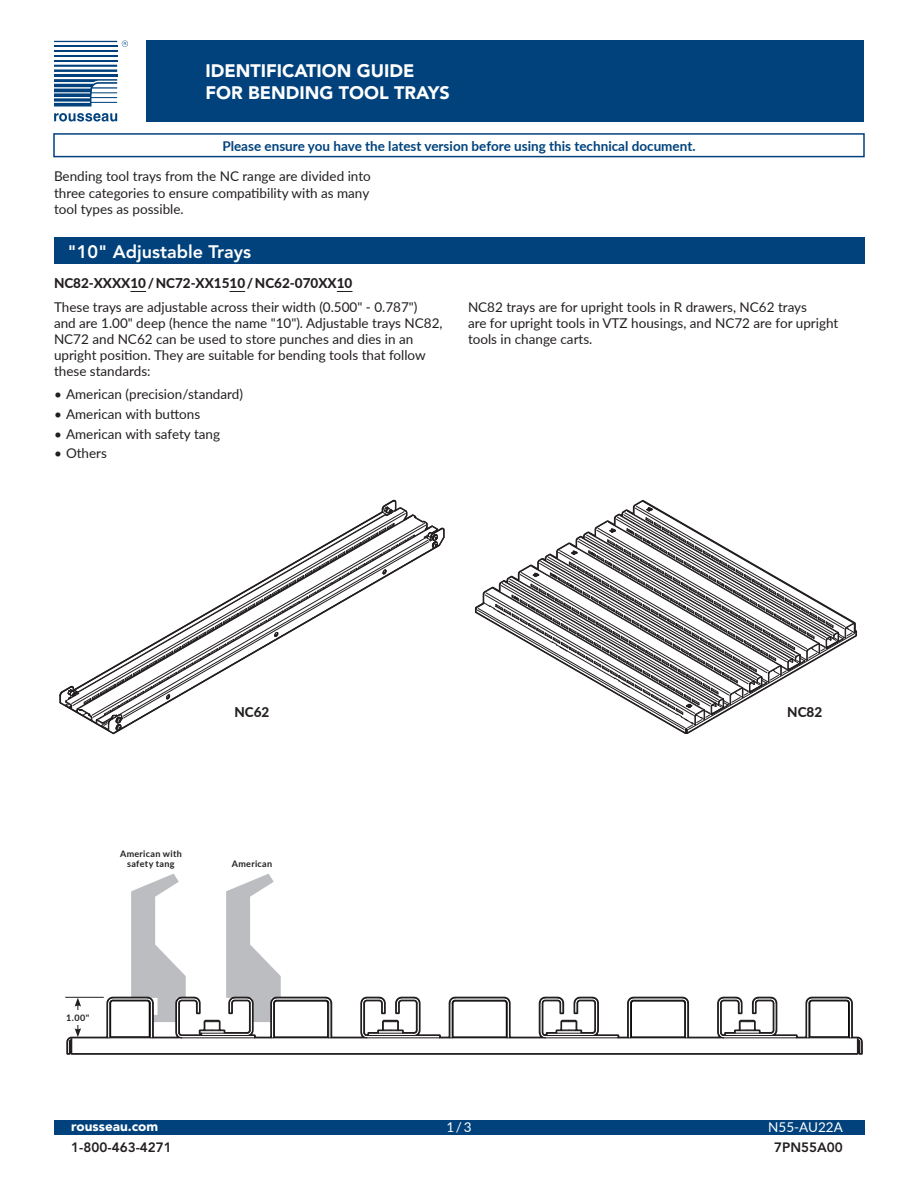
<style>
.page{position:relative;width:918px;height:1188px;background:#fff}
.page>*{position:absolute;margin:0;border:0;box-sizing:border-box;transform-origin:0 0}
.Titre{font:900 18px/21.6px "Avenir LT Std";color:#fff}
.Intertitres{font:800 18px "Avenir LT Std";color:#fff}
.Texte_courant{font:13.5px/16.2px "Lato";color:#231f20}
.Mise_en_guarde{font:700 13.5px "Lato";color:#01427c}
.Texte_courant-2{font:800 13.5px "Lato";color:#231f20}
.t1{font:800 13.5px "Avenir LT Std";color:#231f20}
.t2{font:13.5px "Lato";color:#fff}
.t3{font:900 13.5px "Avenir LT Std";color:#fff}
.Texte_Courant_Centré{font:800 13.5px "Lato";color:#231f20}
.Explications_centrée{font:700 9px/10.8px "Lato";letter-spacing:.035em;color:#231f20;text-align:center}
</style>
<div class="page">
<div style="left:54px;top:1120px;width:810px;height:15px;background:#01427c"></div>
<div style="left:147px;top:40px;width:717px;height:82px;background:#01427c"></div>
<hr style="left:54px;top:41px;width:63px;height:1px;background:#01427c">
<hr style="left:54px;top:46px;width:63px;height:1px;background:#01427c">
<hr style="left:54px;top:50px;width:63px;height:2px;background:#01427c">
<hr style="left:54px;top:55px;width:63px;height:2px;background:#01427c">
<hr style="left:54px;top:60px;width:63px;height:2px;background:#01427c">
<svg style="left:54px;top:79px;width:63px;height:28px"></svg>
<hr style="left:54px;top:74px;width:63px;height:3px;background:#01427c">
<svg style="left:54px;top:65px;width:63px;height:7px"></svg>
<svg style="left:54px;top:113px;width:63px;height:9px"></svg>
<svg style="left:122px;top:41px;width:6px;height:6px"></svg>
<svg style="left:60px;top:500px;width:385px;height:234px"></svg>
<svg style="left:475px;top:501px;width:382px;height:233px"></svg>
<svg style="left:66px;top:996px;width:797px;height:59px"></svg>
<hr style="left:688px;top:1003px;width:1px;height:35px;background:#231f20">
<hr style="left:724px;top:1038px;width:72px;height:1px;background:#231f20">
<hr style="left:724px;top:1035px;width:72px;height:1px;background:#231f20">
<hr style="left:545px;top:1038px;width:73px;height:1px;background:#231f20">
<hr style="left:545px;top:1035px;width:73px;height:1px;background:#231f20">
<hr style="left:367px;top:1038px;width:73px;height:1px;background:#231f20">
<hr style="left:367px;top:1035px;width:73px;height:1px;background:#231f20">
<svg style="left:718px;top:998px;width:59px;height:40px"></svg>
<svg style="left:540px;top:998px;width:59px;height:40px"></svg>
<svg style="left:361px;top:998px;width:59px;height:40px"></svg>
<hr style="left:72px;top:1038px;width:36px;height:1px;background:#231f20">
<svg style="left:107px;top:874px;width:225px;height:165px"></svg>
<hr style="left:274px;top:1038px;width:55px;height:1px;background:#231f20">
<hr style="left:331px;top:1038px;width:36px;height:1px;background:#231f20">
<svg style="left:439px;top:998px;width:71px;height:41px"></svg>
<hr style="left:452px;top:1038px;width:55px;height:1px;background:#231f20">
<hr style="left:509px;top:1038px;width:36px;height:1px;background:#231f20">
<svg style="left:618px;top:998px;width:70px;height:41px"></svg>
<hr style="left:631px;top:1038px;width:55px;height:1px;background:#231f20">
<hr style="left:688px;top:1038px;width:36px;height:1px;background:#231f20">
<hr style="left:72px;top:1053px;width:785px;height:1px;background:#231f20">
<svg style="left:796px;top:998px;width:66px;height:56px"></svg>
<svg style="left:67px;top:998px;width:14px;height:56px"></svg>
<hr style="left:65px;top:997px;width:39px;height:1px;background:#231f20">
<div style="left:66px;top:1010px;width:24px;height:14px;background:#fff"></div>
<div style="left:53px;top:133px;width:812px;height:24px;border:2px solid #01427c"></div>
<div style="left:54px;top:237px;width:811px;height:27px;background:#01427c"></div>
<svg style="left:130px;top:291px;width:16px;height:1px"></svg>
<svg style="left:230px;top:291px;width:15px;height:1px"></svg>
<svg style="left:337px;top:291px;width:15px;height:1px"></svg>
<p class="Titre" style="left:206px;top:60px;width:246px">IDENTIFICATION GUIDE<br>FOR BENDING TOOL TRAYS</p>
<p class="Mise_en_guarde" style="left:222px;top:136px;width:475px">Please ensure you have the latest version before using this technical document.</p>
<p class="Texte_courant" style="left:54px;top:168px;width:318px;text-align:justify">Bending tool trays from the NC range are divided into three categories to ensure compatibility with as many tool types as possible.</p>
<p class="Intertitres" style="left:68px;top:241px;width:185px">"10" Adjustable Trays</p>
<p class="Texte_courant-2" style="left:54px;top:273px;width:300px">NC82-XXXX10 / NC72-XX1510 / NC62-070XX10</p>
<p class="Texte_courant" style="left:54px;top:298px;width:390px">These trays are adjustable across their width (0.500" - 0.787") and are 1.00" deep (hence the name "10"). Adjustable trays NC82, NC72 and NC62 can be used to store punches and dies in an upright position. They are suitable for bending tools that follow these standards:</p>
<p class="Texte_courant" style="left:54px;top:386px;width:191px">• American (precision/standard)</p>
<p class="Texte_courant" style="left:54px;top:405px;width:148px">• American with buttons</p>
<p class="Texte_courant" style="left:54px;top:425px;width:168px">• American with safety tang</p>
<p class="Texte_courant" style="left:54px;top:445px;width:54px">• Others</p>
<p class="Texte_courant" style="left:468px;top:298px;width:372px">NC82 trays are for upright tools in R drawers, NC62 trays<br>are for upright tools in VTZ housings, and NC72 are for upright tools in change carts.</p>
<p class="Texte_Courant_Centré" style="left:235px;top:702px;width:36px">NC62</p>
<p class="Texte_Courant_Centré" style="left:787px;top:702px;width:36px">NC82</p>
<p class="Explications_centrée" style="left:120px;top:847px;width:63px">American with safety tang</p>
<p class="Explications_centrée" style="left:232px;top:858px;width:42px">American</p>
<p class="Explications_centrée" style="left:66px;top:1012px;width:25px">1.00"</p>
<p class="t3" style="left:71px;top:1118px;width:88px">rousseau.com</p>
<p class="t1" style="left:71px;top:1139px;width:102px">1-800-463-4271</p>
<p class="t2" style="left:446px;top:1118px;width:27px">1 / 3</p>
<p class="t2" style="left:768px;top:1118px;width:76px">N55-AU22A</p>
<p class="t1" style="left:774px;top:1139px;width:70px">7PN55A00</p>
</div>
